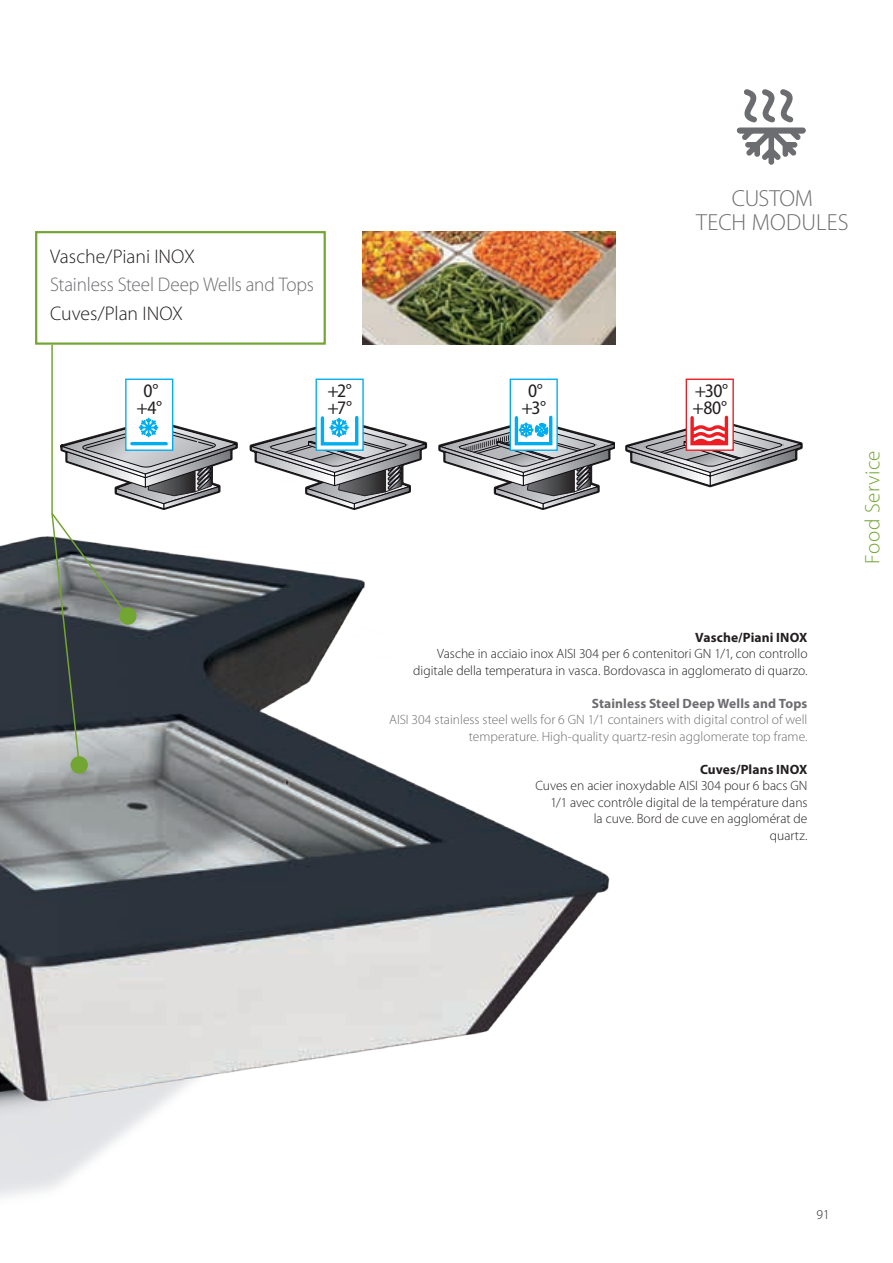
<style>
.page{position:relative;width:893px;height:1263px;background:#fff}
.page>*{position:absolute;margin:0;border:0;box-sizing:border-box;transform-origin:0 0}
.t1{font:300 23.4px/23.4px "Myriad Pro";letter-spacing:.005em;color:#6c6d70;text-align:center}
.t2{font:300 21px "Myriad Pro";letter-spacing:.025em;color:#73a532}
.t3{font:300 19.8px "Myriad Pro";letter-spacing:-.005em;color:#231f20}
.t4{font:300 19.8px "Myriad Pro";letter-spacing:-.01em;color:#6c6d70}
.t5{font:semi-condensed 19.2px/17px "Myriad Pro";color:#231f20}
.t6{font:300 13.5px/16.5px "Myriad Pro";color:#231f20;text-align:right}
.t7{font:300 13.5px/16.5px "Myriad Pro";color:#6c6d70;text-align:right}
.t8{font:700 13.5px "Myriad Pro";letter-spacing:.01em;color:#231f20}
.t9{font:700 13.5px "Myriad Pro";letter-spacing:.01em;color:#6c6d70}
</style>
<div class="page">
<img style="left:0;top:536px;width:610px;height:661px">
<img style="left:363px;top:231px;width:253px;height:114px">
<svg style="left:250px;top:417px;width:177px;height:93px"></svg>
<div style="left:321px;top:416px;width:37px;height:29px;border:3px solid #00aeef"></div>
<div style="left:316px;top:379px;width:48px;height:72px;border:1px solid #00aeef"></div>
<svg style="left:438px;top:419px;width:177px;height:91px"></svg>
<div style="left:510px;top:379px;width:48px;height:72px;border:1px solid #00aeef"></div>
<svg style="left:625px;top:418px;width:178px;height:70px"></svg>
<div style="left:690px;top:416px;width:38px;height:29px;border:3px solid #ee1d23"></div>
<div style="left:686px;top:379px;width:48px;height:72px;border:1px solid #ee1d23"></div>
<svg style="left:736px;top:89px;width:70px;height:76px"></svg>
<div style="left:35px;top:231px;width:291px;height:114px;border:2px solid #73a532"></div>
<svg style="left:50px;top:344px;width:188px;height:422px"></svg>
<div style="left:71px;top:756px;width:17px;height:18px;background:#73a532;border-radius:50%"></div>
<h3 class="t3" style="left:50px;top:245px;width:146px">Vasche/Piani INOX</h3>
<h3 class="t4" style="left:50px;top:274px;width:265px">Stainless Steel Deep Wells and Tops</h3>
<h3 class="t3" style="left:50px;top:302px;width:134px">Cuves/Plan INOX</h3>
<h1 class="t1" style="left:696px;top:187px;width:154px">CUSTOM<br>TECH MODULES</h1>
<h3 class="t5" style="left:136px;top:382px;width:27px;text-align:center">0° +4°</h3>
<h3 class="t5" style="left:692px;top:382px;width:37px">+30° +80°</h3>
<h3 class="t5" style="left:327px;top:382px;width:26px">+2° +7°</h3>
<h3 class="t5" style="left:521px;top:382px;width:26px;text-align:center">0° +3°</h3>
<h2 class="t2" style="left:861px;top:564px;width:115px;rotate:-90deg">Food Service</h2>
<p class="t8" style="left:695px;top:628px;width:114px">Vasche/Piani INOX</p>
<p class="t6" style="left:413px;top:646px;width:396px">Vasche in acciaio inox AISI 304 per 6 contenitori GN 1/1, con controllo digitale della temperatura in vasca. Bordovasca in agglomerato di quarzo.</p>
<p class="t9" style="left:592px;top:694px;width:217px">Stainless Steel Deep Wells and Tops</p>
<p class="t7" style="left:389px;top:712px;width:420px">AISI 304 stainless steel wells for 6 GN 1/1 containers with digital control of well temperature. High-quality quartz-resin agglomerate top frame.</p>
<p class="t8" style="left:700px;top:760px;width:109px">Cuves/Plans INOX</p>
<p class="t6" style="left:535px;top:777px;width:274px">Cuves en acier inoxydable AISI 304 pour 6 bacs GN 1/1 avec contrôle digital de la température dans<br>la cuve. Bord de cuve en agglomérat de<br>quartz.</p>
<p class="t6" style="left:816px;top:1206px;width:15px">91</p>
</div>
